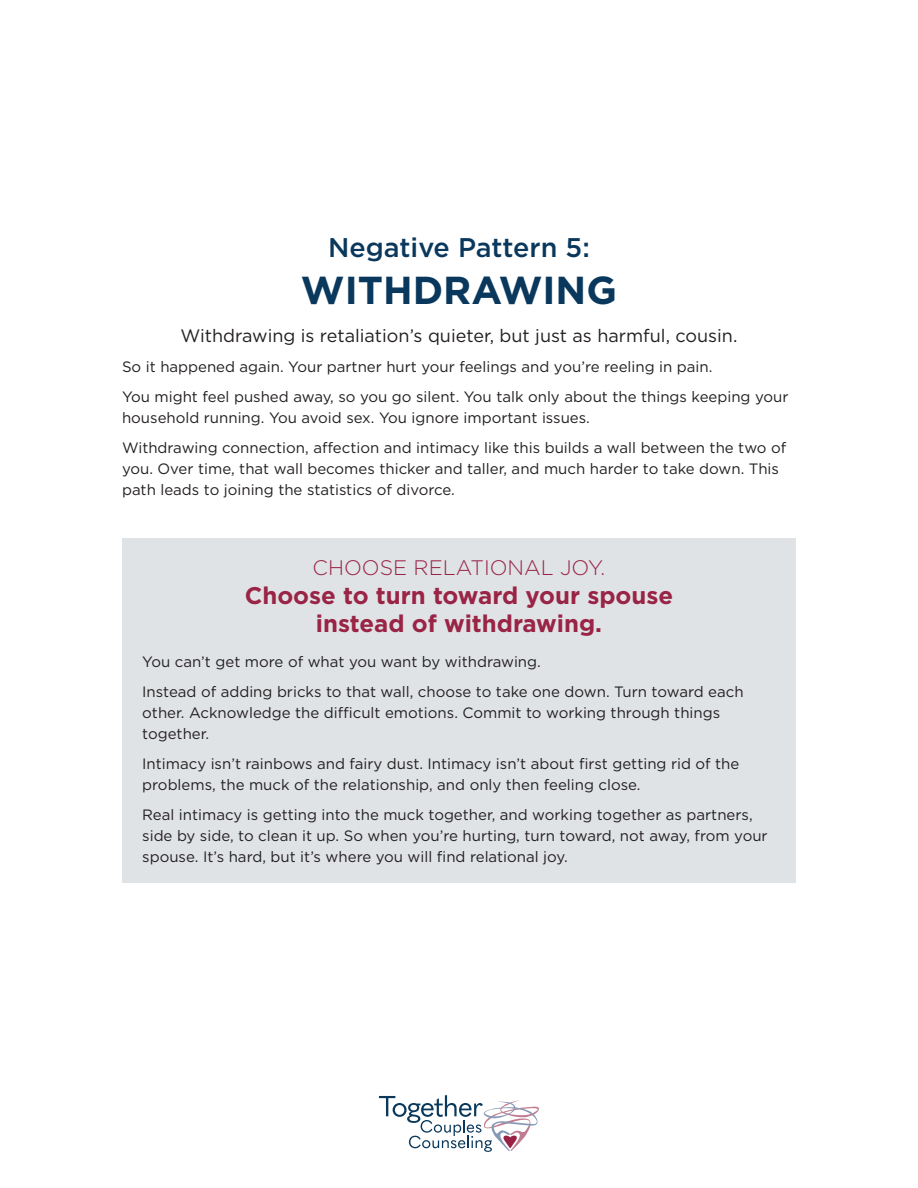
<style>
.page{position:relative;width:918px;height:1188px;background:#fff}
.page>*{position:absolute;margin:0;border:0;box-sizing:border-box;transform-origin:0 0}
.headline{font:700 39px "Gotham";color:#0a385c}
.headline-2{font:500 27px "Gotham";color:#0a385c}
.headline-3{font:700 24px/28.8px "Gotham";color:#992445;text-align:center}
.headline-4{font:300 21px "Gotham";color:#992445}
.intro{font:18px "Gotham";color:#231f20}
.body{font:15px/21px "Gotham";color:#231f20}
</style>
<div class="page">
<div style="left:122px;top:538px;width:674px;height:344px;background:#e0e3e6"></div>
<svg style="left:379px;top:1095px;width:160px;height:57px"></svg>
<p class="headline-2" style="left:328px;top:230px;width:263px">Negative Pattern 5:</p>
<p class="headline" style="left:301px;top:264px;width:318px">WITHDRAWING</p>
<p class="intro" style="left:181px;top:324px;width:558px">Withdrawing is retaliation’s quieter, but just as harmful, cousin.</p>
<p class="body" style="left:122px;top:356px;width:592px">So it happened again. Your partner hurt your feelings and you’re reeling in pain.</p>
<p class="body" style="left:122px;top:386px;width:668px">You might feel pushed away, so you go silent. You talk only about the things keeping your household running. You avoid sex. You ignore important issues.</p>
<p class="body" style="left:122px;top:437px;width:666px">Withdrawing connection, affection and intimacy like this builds a wall between the two of you. Over time, that wall becomes thicker and taller, and much harder to take down. This path leads to joining the statistics of divorce.</p>
<p class="headline-4" style="left:313px;top:554px;width:294px">CHOOSE RELATIONAL JOY.</p>
<p class="headline-3" style="left:245px;top:581px;width:430px">Choose to turn toward your spouse instead of withdrawing.</p>
<p class="body" style="left:142px;top:651px;width:400px">You can’t get more of what you want by withdrawing.</p>
<p class="body" style="left:142px;top:681px;width:603px">Instead of adding bricks to that wall, choose to take one down. Turn toward each other. Acknowledge the difficult emotions. Commit to working through things together.</p>
<p class="body" style="left:142px;top:753px;width:599px">Intimacy isn’t rainbows and fairy dust. Intimacy isn’t about first getting rid of the problems, the muck of the relationship, and only then feeling close.</p>
<p class="body" style="left:142px;top:804px;width:627px">Real intimacy is getting into the muck together, and working together as partners, side by side, to clean it up. So when you’re hurting, turn toward, not away, from your spouse. It’s hard, but it’s where you will find relational joy.</p>
</div>
